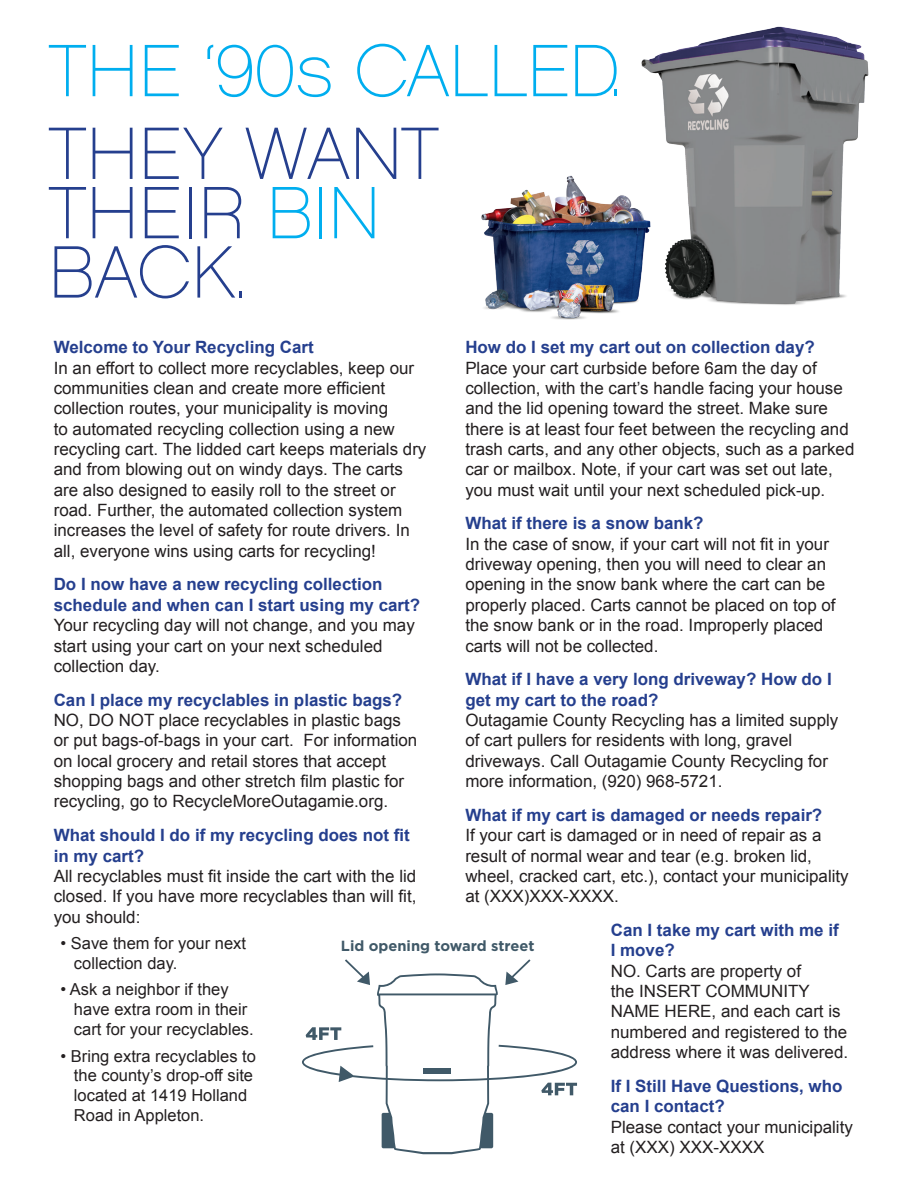
<style>
.page{position:relative;width:918px;height:1188px;background:#fff}
.page>*{position:absolute;margin:0;border:0;box-sizing:border-box;transform-origin:0 0}
.t1{font:73.8px/59.2px "Chalet Paris Nineteen Eighty";color:#253f8e}
.t2{font:73.8px "Chalet Paris Nineteen Eighty";letter-spacing:-.005em;color:#00aeef}
.t3{font:16.95px/20.4px "Arial";color:#231f20}
.t4{font:700 16.95px/20.4px "Arial";color:#253f8e}
.t5{font:16.5px/19.8px "Arial";color:#231f20}
.t6{font:700 14.7px "Gotham";color:#405968}
.s1{color:#00aeef}
</style>
<div class="page">
<img style="left:481px;top:26px;width:388px;height:294px">
<svg style="left:302px;top:959px;width:275px;height:195px"></svg>
<h1 class="t2" style="left:48px;top:28px;width:575px">THE ‘90s CALLED.</h1>
<h1 class="t1" style="left:48px;top:125px;width:392px">THEY WANT<br>THEIR <span class="s1">BIN<br></span>BACK.</h1>
<p class="t4" style="left:54px;top:337px;width:261px">Welcome to Your Recycling Cart</p>
<p class="t3" style="left:54px;top:358px;width:374px">In an effort to collect more recyclables, keep our communities clean and create more efficient collection routes, your municipality is moving<br>to automated recycling collection using a new recycling cart. The lidded cart keeps materials dry and from blowing out on windy days. The carts are also designed to easily roll to the street or road. Further, the automated collection system increases the level of safety for route drivers. In all, everyone wins using carts for recycling!</p>
<p class="t4" style="left:54px;top:574px;width:368px">Do I now have a new recycling collection schedule and when can I start using my cart?</p>
<p class="t3" style="left:54px;top:615px;width:363px">Your recycling day will not change, and you may start using your cart on your next scheduled collection day.</p>
<p class="t4" style="left:54px;top:690px;width:350px">Can I place my recyclables in plastic bags?</p>
<p class="t3" style="left:54px;top:710px;width:365px">NO, DO NOT place recyclables in plastic bags or put bags-of-bags in your cart. For information on local grocery and retail stores that accept shopping bags and other stretch film plastic for recycling, go to RecycleMoreOutagamie.org.</p>
<p class="t4" style="left:54px;top:825px;width:358px">What should I do if my recycling does not fit in my cart?</p>
<p class="t3" style="left:54px;top:866px;width:364px;text-align:justify">All recyclables must fit inside the cart with the lid closed. If you have more recyclables than will fit, you should:</p>
<p class="t5" style="left:74px;top:934px;width:174px;text-indent:-13px">• Save them for your next collection day.</p>
<p class="t5" style="left:74px;top:980px;width:181px;text-indent:-13px">• Ask a neighbor if they have extra room in their cart for your recyclables.</p>
<p class="t5" style="left:74px;top:1046px;width:184px;text-indent:-13px">• Bring extra recyclables to the county’s drop-off site located at 1419 Holland<br>Road in Appleton.</p>
<p class="t4" style="left:465px;top:337px;width:351px">How do I set my cart out on collection day?</p>
<p class="t3" style="left:465px;top:358px;width:391px">Place your cart curbside before 6am the day of collection, with the cart’s handle facing your house and the lid opening toward the street. Make sure there is at least four feet between the recycling and trash carts, and any other objects, such as a parked car or mailbox. Note, if your cart was set out late, you must wait until your next scheduled pick-up.</p>
<p class="t4" style="left:465px;top:513px;width:240px">What if there is a snow bank?</p>
<p class="t3" style="left:465px;top:534px;width:372px">In the case of snow, if your cart will not fit in your driveway opening, then you will need to clear an opening in the snow bank where the cart can be properly placed. Carts cannot be placed on top of the snow bank or in the road. Improperly placed carts will not be collected.</p>
<p class="t4" style="left:465px;top:669px;width:368px">What if I have a very long driveway? How do I get my cart to the road?</p>
<p class="t3" style="left:465px;top:710px;width:375px">Outagamie County Recycling has a limited supply of cart pullers for residents with long, gravel driveways. Call Outagamie County Recycling for more information, (920) 968-5721.</p>
<p class="t4" style="left:465px;top:805px;width:359px">What if my cart is damaged or needs repair?</p>
<p class="t3" style="left:465px;top:825px;width:385px">If your cart is damaged or in need of repair as a result of normal wear and tear (e.g. broken lid, wheel, cracked cart, etc.), contact your municipality at (XXX)XXX-XXXX.</p>
<p class="t4" style="left:611px;top:920px;width:229px">Can I take my cart with me if<br>I move?</p>
<p class="t3" style="left:611px;top:961px;width:239px">NO. Carts are property of<br>the INSERT COMMUNITY<br>NAME HERE, and each cart is numbered and registered to the address where it was delivered.</p>
<p class="t4" style="left:611px;top:1076px;width:233px">If I Still Have Questions, who can I contact?</p>
<p class="t3" style="left:611px;top:1117px;width:244px">Please contact your municipality at (XXX) XXX-XXXX</p>
<p class="t6" style="left:341px;top:937px;width:195px">Lid opening toward street</p>
</div>
